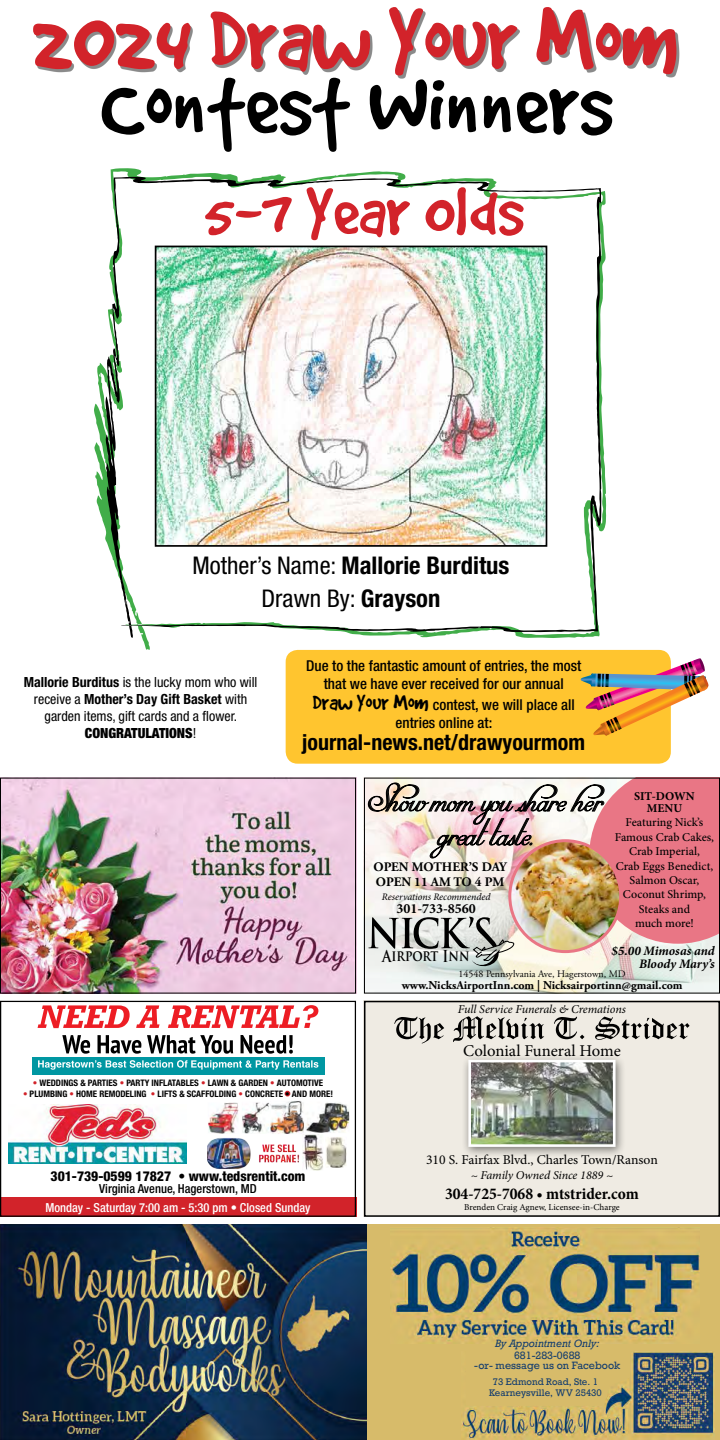
<style>
.page{position:relative;width:720px;height:1440px;background:#fff}
.page>*{position:absolute;margin:0;border:0;box-sizing:border-box;transform-origin:0 0}
.t1{font:97px "Good Dog Plain";color:#d2232a}
.t2{font:97px "Good Dog Plain";color:#000}
.t3{font:75px "Good Dog Plain";color:#d2232a}
.t4{font:36px/34px "Mirella Script Limited Free Version.vfb";color:#000;text-align:center}
.t5{font:700 condensed 24.4px/32.5px "Helvetica Neue";color:#000;text-align:center}
.t6{font:700 condensed 22px "Helvetica Neue";color:#000}
.t7{font:700 condensed 16.5px "Minion Pro";color:#000}
.t8{font:16.5px "Minion Pro";color:#000}
.t9{font:700 15.1px "Trajan Pro";color:#000;scale:.83 1}
.t10{font:500 condensed 15px/18px "Helvetica Neue";color:#000;text-align:center}
.t11{font:condensed 14px/16.8px "Helvetica Neue";color:#000;text-align:center}
.t12{font:700 14px "Minion Pro";color:#000}
.t13{font:800 condensed 13.7px "Helvetica Neue";color:#000}
.t14{font:13.5px "Minion Pro";letter-spacing:-.005em;color:#000}
.t15{font:700 13px/15.6px "Adobe Garamond Pro";color:#000}
.t16{font:italic 700 13px/13px "Minion Pro";letter-spacing:-.005em;color:#000;text-align:right}
.t17{font:500 condensed 12.5px "Helvetica Neue";color:#fff}
.t18{font:500 condensed 12.5px "Helvetica Neue";color:#000}
.t19{font:500 12px/14.4px "Minion Pro";color:#000;text-align:center}
.t20{font:italic 12px "Minion Pro";letter-spacing:-.005em;color:#000}
.t21{font:700 12px "Adobe Garamond Pro";color:#000}
.t22{font:700 12px/12px "Minion Pro";color:#000;text-align:center}
.t23{font:10px/10px "Rockwell";color:#173f6e;text-align:center}
.t24{font:10px "Adobe Garamond Pro";color:#000}
.t25{font:italic 10px "Minion Pro";letter-spacing:-.005em;color:#000}
.t26{font:italic 10px "Rockwell";color:#173f6e}
.t27{font:700 condensed 9px "Helvetica Neue";color:#000}
.t28{font:9px/10.8px "Rockwell";color:#173f6e;text-align:center}
.t29{font:9px "Minion Pro";color:#000}
.s1{font-weight:400}
.s2{font-weight:700}
.s3{font-weight:900}
.s4{font-family:"Good Dog Plain";font-weight:400;font-stretch:normal;font-size:24px}
.s5{font-size:16.1px}
.s6{color:#d2232a}
</style>
<div class="page">
<img style="left:0;top:1224px;width:368px;height:216px">
<div style="left:368px;top:1224px;width:352px;height:216px;background:#d7bb6a"></div>
<img style="left:391px;top:1227px;width:308px;height:117px">
<img style="left:461px;top:1351px;width:254px;height:89px">
<svg style="left:466px;top:1351px;width:165px;height:55px"></svg>
<div style="left:0;top:1197px;width:356px;height:20px;background:#d2232a"></div>
<svg style="left:38px;top:1005px;width:280px;height:23px"></svg>
<svg style="left:62px;top:1035px;width:231px;height:19px"></svg>
<div style="left:32px;top:1057px;width:292px;height:17px;background:#0097a2"></div>
<svg style="left:38px;top:1060px;width:280px;height:10px"></svg>
<img style="left:9px;top:1104px;width:178px;height:60px">
<svg style="left:285px;top:1091px;width:5px;height:5px"></svg>
<img style="left:208px;top:1101px;width:141px;height:33px">
<img style="left:208px;top:1134px;width:139px;height:37px">
<div style="left:0;top:1001px;width:356px;height:216px;border:1px solid #000"></div>
<div style="left:364px;top:1001px;width:356px;height:216px;background:#efebe3"></div>
<div style="left:461px;top:1054px;width:165px;height:104px;background:#000;opacity:.5"></div>
<img style="left:472px;top:1064px;width:140px;height:79px">
<div style="left:468px;top:1060px;width:148px;height:87px;border:3px solid #fff"></div>
<svg style="left:394px;top:1017px;width:50px;height:27px"></svg>
<svg style="left:453px;top:1016px;width:237px;height:26px"></svg>
<div style="left:364px;top:1001px;width:356px;height:216px;border:2px solid #000"></div>
<img style="left:366px;top:780px;width:352px;height:212px">
<img style="left:368px;top:780px;width:350px;height:187px">
<div style="left:364px;top:778px;width:356px;height:216px;border:1px solid #000"></div>
<img style="left:2px;top:780px;width:352px;height:212px">
<div style="left:0;top:778px;width:356px;height:216px;border:1px solid #000"></div>
<div style="left:286px;top:650px;width:385px;height:114px;background:#ffc52f;border-radius:12px"></div>
<svg style="left:94px;top:168px;width:512px;height:482px"></svg>
<img style="left:580px;top:658px;width:129px;height:78px">
<img style="left:158px;top:249px;width:386px;height:295px">
<div style="left:155px;top:246px;width:392px;height:301px;border:2px solid #000"></div>
<div style="left:36px;top:10px;width:643px;height:68px;background:#000;opacity:.46"></div>
<h1 class="t1" style="left:31px;top:-8px;width:650px">2024 Draw Your Mom</h1>
<h1 class="t2" style="left:101px;top:57px;width:513px">Contest Winners</h1>
<h2 class="t3" style="left:204px;top:175px;width:321px">5-7 Year Olds</h2>
<h3 class="t5" style="left:193px;top:549px;width:319px"><span class="s1">Mother’s Name:</span> Mallorie Burditus<br><span class="s1">Drawn By:</span> Grayson</h3>
<p class="t11" style="left:24px;top:674px;width:235px"><span class="s2">Mallorie Burditus</span> is the lucky mom who will receive a <span class="s2">Mother’s Day Gift Basket</span> with garden items, gift cards and a flower.<br><span class="s3">CONGRATULATIONS</span>!</p>
<p class="t10" style="left:306px;top:656px;width:277px">Due to the fantastic amount of entries, the most that we have ever received for our annual</p>
<p class="t10" style="left:313px;top:695px;width:264px"><span class="s4">Draw Your Mom</span> contest, we will place all entries online at:</p>
<h3 class="t6" style="left:302px;top:729px;width:285px">journal-news.net/drawyourmom</h3>
<h3 class="t4" style="left:368px;top:785px;width:240px">Show mom you share her great taste.</h3>
<p class="t15" style="left:373px;top:859px;width:135px">OPEN MOTHER’S DAY<br>OPEN 11 AM TO 4 PM</p>
<p class="t22" style="left:634px;top:790px;width:62px">SIT-DOWN<br>MENU</p>
<p class="t19" style="left:615px;top:815px;width:101px">Featuring Nick’s<br>Famous Crab Cakes,<br>Crab Imperial,<br>Crab Eggs Benedict,<br>Salmon Oscar,<br>Coconut Shrimp,<br>Steaks and<br>much more!</p>
<p class="t16" style="left:612px;top:944px;width:105px">$5.00 Mimosas and<br>Bloody Mary’s</p>
<p class="t25" style="left:382px;top:890px;width:110px">Reservations Recommended</p>
<p class="t12" style="left:396px;top:898px;width:81px">301-733-8560</p>
<p class="t9" style="left:382px;top:946px;width:107px"><span class="s5">A</span>irport <span class="s5">I</span>nn</p>
<p class="t24" style="left:459px;top:967px;width:169px">14548 Pennsylvania Ave, Hagerstown, MD</p>
<p class="t21" style="left:402px;top:978px;width:282px">www.NicksAirportInn.com | Nicksairportinn@gmail.com</p>
<p class="t20" style="left:458px;top:1001px;width:169px">Full Service Funerals &amp; Cremations</p>
<p class="t8" style="left:463px;top:1039px;width:159px">Colonial Funeral Home</p>
<p class="t27" style="left:33px;top:1077px;width:292px"><span class="s6">•</span> WEDDINGS &amp; PARTIES <span class="s6">•</span> PARTY INFLATABLES <span class="s6">•</span> LAWN &amp; GARDEN <span class="s6">•</span> AUTOMOTIVE</p>
<p class="t27" style="left:23px;top:1088px;width:312px"><span class="s6">•</span> PLUMBING <span class="s6">•</span> HOME REMODELING <span class="s6">•</span> LIFTS &amp; SCAFFOLDING <span class="s6">•</span> CONCRETE • AND MORE!</p>
<p class="t13" style="left:51px;top:1168px;width:256px">301-739-0599 17827 • www.tedsrentit.com</p>
<p class="t18" style="left:99px;top:1181px;width:159px">Virginia Avenue, Hagerstown, MD</p>
<p class="t17" style="left:45px;top:1200px;width:267px">Monday - Saturday 7:00 am - 5:30 pm • Closed Sunday</p>
<p class="t14" style="left:426px;top:1151px;width:233px">310 S. Fairfax Blvd., Charles Town/Ranson</p>
<p class="t20" style="left:471px;top:1167px;width:144px">~ Family Owned Since 1889 ~</p>
<p class="t7" style="left:445px;top:1182px;width:195px">304-725-7068 • mtstrider.com</p>
<p class="t29" style="left:464px;top:1201px;width:157px">Brenden Craig Agnew, Licensee-in-Charge</p>
<p class="t26" style="left:495px;top:1337px;width:106px">By Appointment Only:</p>
<p class="t23" style="left:474px;top:1351px;width:148px">681-283-0688<br>-or- message us on Facebook</p>
<p class="t28" style="left:489px;top:1377px;width:114px">73 Edmond Road, Ste. 1<br>Kearneysville, WV 25430</p>
</div>
